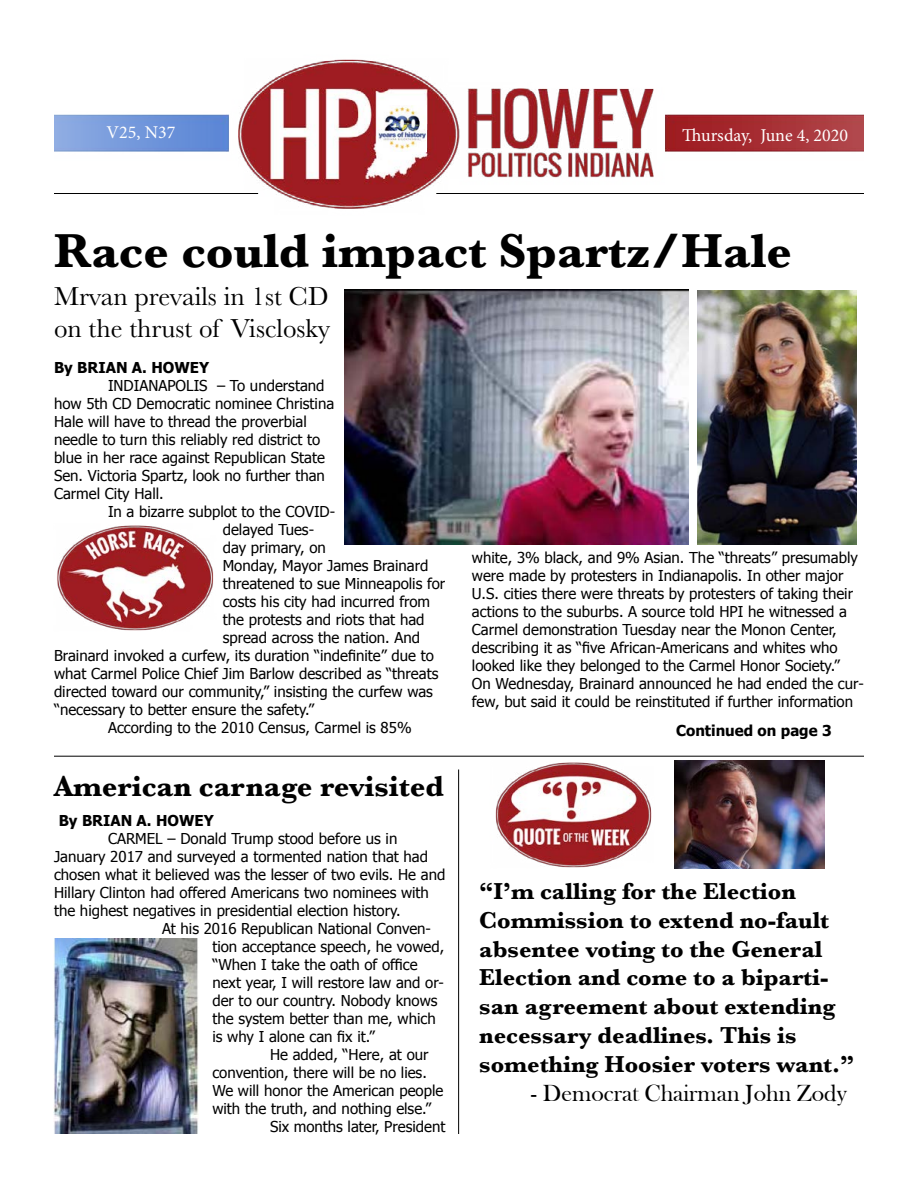
<style>
.page{position:relative;width:918px;height:1188px;background:#fff}
.page>*{position:absolute;margin:0;border:0;box-sizing:border-box;transform-origin:0 0}
.t1{font:700 49.5px "Baskerville";color:#000}
.t2{font:700 30px "Baskerville";color:#000}
.t3{font:27px/32.4px "Baskerville";color:#000}
.t4{font:700 24px/28.8px "Baskerville";color:#000}
.t5{font:24px "Bask Old Face";color:#000}
.t6{font:18px "Minion Pro";color:#fff}
.t7{font:15px/18px "Tahoma";color:#000}
.t8{font:700 15px "Tahoma";color:#000}
</style>
<div class="page">
<img style="left:54px;top:59px;width:810px;height:150px">
<hr style="left:436px;top:193px;width:428px;height:1px;background:#000">
<hr style="left:54px;top:193px;width:204px;height:1px;background:#000">
<hr style="left:54px;top:756px;width:810px;height:1px;background:#000">
<hr style="left:458px;top:770px;width:1px;height:364px;background:#000">
<img style="left:495px;top:762px;width:157px;height:106px">
<img style="left:378px;top:106px;width:49px;height:46px">
<img style="left:57px;top:525px;width:157px;height:106px">
<img style="left:345px;top:290px;width:343px;height:255px">
<img style="left:698px;top:291px;width:159px;height:254px">
<img style="left:674px;top:761px;width:150px;height:108px">
<img style="left:54px;top:939px;width:145px;height:195px">
<p class="t6" style="left:107px;top:121px;width:70px">V25, N37</p>
<p class="t6" style="left:682px;top:123px;width:167px">Thursday, June 4, 2020</p>
<h1 class="t1" style="left:54px;top:216px;width:740px">Race could impact Spartz/Hale</h1>
<h3 class="t3" style="left:54px;top:280px;width:278px">Mrvan prevails in 1st CD on the thrust of Visclosky</h3>
<p class="t8" style="left:54px;top:357px;width:157px">By BRIAN A. HOWEY</p>
<p class="t7" style="left:54px;top:376px;width:282px;text-indent:54px">INDIANAPOLIS – To understand how 5th CD Democratic nominee Christina Hale will have to thread the proverbial needle to turn this reliably red district to blue in her race against Republican State Sen. Victoria Spartz, look no further than Carmel City Hall.</p>
<p class="t7" style="left:108px;top:502px;width:229px">In a bizarre subplot to the COVID-</p>
<p class="t7" style="left:223px;top:520px;width:93px">delayed Tues-</p>
<p class="t7" style="left:223px;top:538px;width:105px">day primary, on</p>
<p class="t7" style="left:223px;top:556px;width:207px">Monday, Mayor James Brainard</p>
<p class="t7" style="left:223px;top:574px;width:224px">threatened to sue Minneapolis for</p>
<p class="t7" style="left:223px;top:592px;width:209px">costs his city had incurred from</p>
<p class="t7" style="left:223px;top:610px;width:203px">the protests and riots that had</p>
<p class="t7" style="left:223px;top:628px;width:199px">spread across the nation. And</p>
<p class="t7" style="left:54px;top:646px;width:381px">Brainard invoked a curfew, its duration “indefinite” due to</p>
<p class="t7" style="left:54px;top:664px;width:386px">what Carmel Police Chief Jim Barlow described as “threats</p>
<p class="t7" style="left:54px;top:682px;width:380px">directed toward our community,” insisting the curfew was</p>
<p class="t7" style="left:54px;top:700px;width:262px">“necessary to better ensure the safety.”</p>
<p class="t7" style="left:108px;top:718px;width:305px">According to the 2010 Census, Carmel is 85%</p>
<h2 class="t2" style="left:54px;top:766px;width:391px">American carnage revisited</h2>
<p class="t8" style="left:59px;top:810px;width:157px">By BRIAN A. HOWEY</p>
<p class="t7" style="left:108px;top:829px;width:291px">CARMEL – Donald Trump stood before us in</p>
<p class="t7" style="left:54px;top:847px;width:376px">January 2017 and surveyed a tormented nation that had</p>
<p class="t7" style="left:54px;top:865px;width:393px">chosen what it believed was the lesser of two evils. He and</p>
<p class="t7" style="left:54px;top:883px;width:377px">Hillary Clinton had offered Americans two nominees with</p>
<p class="t7" style="left:54px;top:901px;width:348px">the highest negatives in presidential election history.</p>
<p class="t7" style="left:162px;top:919px;width:271px">At his 2016 Republican National Conven-</p>
<p class="t7" style="left:212px;top:937px;width:233px">tion acceptance speech, he vowed,</p>
<p class="t7" style="left:212px;top:955px;width:207px">“When I take the oath of office</p>
<p class="t7" style="left:212px;top:973px;width:233px">next year, I will restore law and or-</p>
<p class="t7" style="left:212px;top:991px;width:227px">der to our country. Nobody knows</p>
<p class="t7" style="left:212px;top:1009px;width:225px">the system better than me, which</p>
<p class="t7" style="left:212px;top:1027px;width:164px">is why I alone can fix it.”</p>
<p class="t7" style="left:270px;top:1045px;width:160px">He added, “Here, at our</p>
<p class="t7" style="left:212px;top:1063px;width:216px">convention, there will be no lies.</p>
<p class="t7" style="left:212px;top:1081px;width:232px">We will honor the American people</p>
<p class="t7" style="left:212px;top:1099px;width:220px">with the truth, and nothing else.”</p>
<p class="t7" style="left:270px;top:1117px;width:177px">Six months later, President</p>
<p class="t7" style="left:472px;top:548px;width:393px">white, 3% black, and 9% Asian. The “threats” presumably were made by protesters in Indianapolis. In other major U.S. cities there were threats by protesters of taking their actions to the suburbs. A source told HPI he witnessed a Carmel demonstration Tuesday near the Monon Center, describing it as “five African-Americans and whites who looked like they belonged to the Carmel Honor Society.”<br>On Wednesday, Brainard announced he had ended the cur&shy;few, but said it could be reinstituted if further information</p>
<p class="t8" style="left:676px;top:720px;width:157px">Continued on page 3</p>
<h3 class="t4" style="left:479px;top:877px;width:377px">“I’m calling for the Election<br>Commission to extend no-fault absentee voting to the General<br>Election and come to a biparti&shy;san agreement about extending necessary deadlines. This is something Hoosier voters want.”</h3>
<h3 class="t5" style="left:531px;top:1079px;width:318px">- Democrat Chairman John Zody</h3>
</div>
